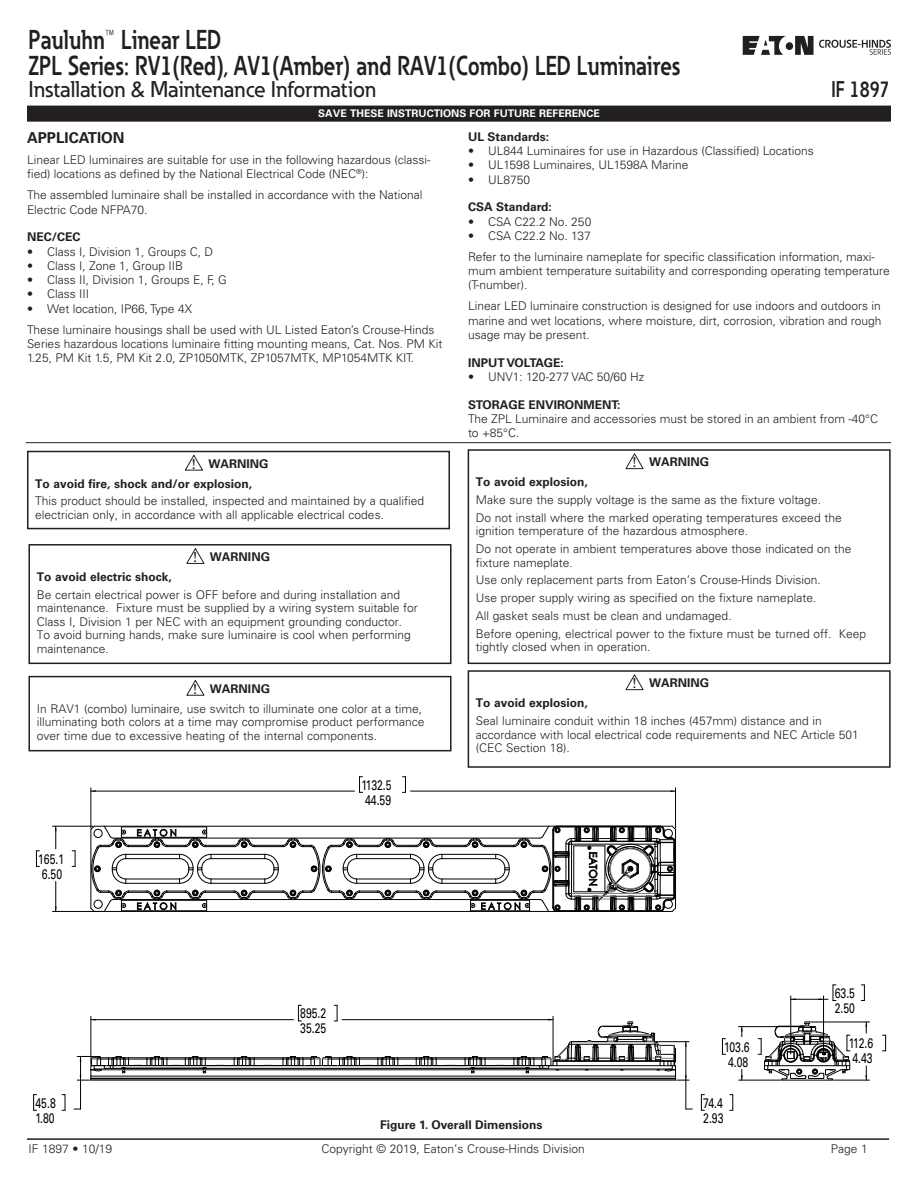
<style>
.page{position:relative;width:918px;height:1188px;background:#fff}
.page>*{position:absolute;margin:0;border:0;box-sizing:border-box;transform-origin:0 0}
.Main_Headline{font:700 27px "Eaton";color:#231f20;scale:.8 1}
.t1{font:500 22.5px "Eaton";color:#231f20}
.Model{font:700 22.5px "Eaton";color:#231f20;scale:.8 1}
.t2{font:700 15px "Univers LT Std";color:#231f20}
.t3{font:14.25px "Georgia";color:#231f20}
.t4{font:13.95px/15.3px "Univers LT Std";color:#000;scale:.75 1}
.text{font:300 12px/13.5px "Univers LT Std";color:#231f20}
.Text_no_bullets{font:300 12px/14.2px "Univers LT Std";color:#231f20}
.text-2{font:700 12px "Univers LT Std";color:#231f20}
.Subhead{font:700 12px "Univers LT Std";color:#231f20}
.Reverse{font:700 10.5px "Univers LT Std";color:#fff}
</style>
<div class="page">
<hr style="left:27px;top:1138px;width:862px;height:2px;background:#231f20">
<div style="left:28px;top:106px;width:862px;height:15px;background:#231f20"></div>
<div style="left:27px;top:106px;width:864px;height:16px;border:2px solid #231f20"></div>
<div style="left:786px;top:42px;width:7px;height:8px;background:#231f20;border-radius:50%"></div>
<svg style="left:743px;top:36px;width:43px;height:19px"></svg>
<svg style="left:795px;top:36px;width:96px;height:19px"></svg>
<div style="left:27px;top:451px;width:423px;height:78px;border:2px solid #231f20"></div>
<svg style="left:185px;top:455px;width:18px;height:16px"></svg>
<div style="left:28px;top:544px;width:424px;height:120px;border:2px solid #231f20"></div>
<svg style="left:186px;top:548px;width:19px;height:16px"></svg>
<div style="left:468px;top:449px;width:423px;height:215px;border:2px solid #231f20"></div>
<svg style="left:625px;top:454px;width:19px;height:16px"></svg>
<div style="left:468px;top:670px;width:423px;height:98px;border:2px solid #231f20"></div>
<svg style="left:625px;top:675px;width:19px;height:16px"></svg>
<div style="left:28px;top:676px;width:424px;height:75px;border:2px solid #231f20"></div>
<svg style="left:186px;top:680px;width:19px;height:16px"></svg>
<hr style="left:26px;top:442px;width:865px;height:1px;background:#231f20">
<svg style="left:90px;top:826px;width:586px;height:86px"></svg>
<svg style="left:359px;top:776px;width:4px;height:17px"></svg>
<svg style="left:402px;top:776px;width:4px;height:17px"></svg>
<hr style="left:91px;top:788px;width:1px;height:40px;background:#000">
<hr style="left:675px;top:788px;width:1px;height:40px;background:#000">
<hr style="left:91px;top:791px;width:264px;height:1px;background:#000">
<hr style="left:410px;top:791px;width:266px;height:1px;background:#000">
<svg style="left:36px;top:851px;width:3px;height:16px"></svg>
<svg style="left:72px;top:851px;width:4px;height:16px"></svg>
<hr style="left:52px;top:826px;width:41px;height:1px;background:#000">
<hr style="left:52px;top:911px;width:51px;height:1px;background:#000">
<svg style="left:55px;top:826px;width:2px;height:23px"></svg>
<svg style="left:55px;top:882px;width:2px;height:29px"></svg>
<svg style="left:33px;top:1094px;width:4px;height:17px"></svg>
<svg style="left:62px;top:1094px;width:4px;height:17px"></svg>
<svg style="left:701px;top:1094px;width:3px;height:17px"></svg>
<svg style="left:730px;top:1094px;width:4px;height:17px"></svg>
<svg style="left:74px;top:1005px;width:618px;height:105px"></svg>
<hr style="left:686px;top:1042px;width:1px;height:38px;background:#000">
<hr style="left:782px;top:1080px;width:50px;height:1px;background:#000">
<svg style="left:883px;top:1035px;width:3px;height:17px"></svg>
<hr style="left:810px;top:1022px;width:60px;height:1px;background:#000">
<hr style="left:833px;top:1080px;width:37px;height:1px;background:#000">
<svg style="left:865px;top:1022px;width:2px;height:11px"></svg>
<svg style="left:865px;top:1066px;width:2px;height:14px"></svg>
<svg style="left:722px;top:1038px;width:3px;height:17px"></svg>
<svg style="left:758px;top:1022px;width:93px;height:58px"></svg>
<hr style="left:739px;top:1026px;width:59px;height:1px;background:#000">
<hr style="left:739px;top:1080px;width:42px;height:1px;background:#000">
<svg style="left:741px;top:1027px;width:2px;height:10px"></svg>
<svg style="left:741px;top:1069px;width:2px;height:11px"></svg>
<svg style="left:861px;top:985px;width:4px;height:16px"></svg>
<hr style="left:790px;top:996px;width:1px;height:58px;background:#000">
<hr style="left:823px;top:996px;width:1px;height:58px;background:#000">
<hr style="left:791px;top:999px;width:33px;height:1px;background:#000">
<svg style="left:819px;top:985px;width:17px;height:16px"></svg>
<p class="Main_Headline" style="left:28px;top:23px;width:243px">Pauluhn™ Linear LED</p>
<p class="Main_Headline" style="left:28px;top:48px;width:817px">ZPL Series: RV1(Red), AV1(Amber) and RAV1(Combo) LED Luminaires</p>
<p class="t1" style="left:28px;top:76px;width:349px">Installation &amp; Maintenance Information</p>
<p class="Reverse" style="left:318px;top:108px;width:283px">SAVE THESE INSTRUCTIONS FOR FUTURE REFERENCE</p>
<p class="Model" style="left:831px;top:75px;width:74px">IF 1897</p>
<p class="t2" style="left:27px;top:129px;width:99px">APPLICATION</p>
<p class="Text_no_bullets" style="left:27px;top:153px;width:405px">Linear LED luminaires are suitable for use in the following hazardous (classi&shy;fied) locations as defined by the National Electrical Code (NEC<sup>®</sup>):</p>
<p class="Text_no_bullets" style="left:27px;top:188px;width:397px">The assembled luminaire shall be installed in accordance with the National<br>Electric Code NFPA70.</p>
<p class="Subhead" style="left:27px;top:230px;width:55px">NEC/CEC</p>
<p class="text" style="left:27px;top:245px;width:188px">• Class I, Division 1, Groups C, D</p>
<p class="text" style="left:27px;top:259px;width:158px">• Class I, Zone 1, Group IIB</p>
<p class="text" style="left:27px;top:273px;width:201px">• Class II, Division 1, Groups E, F, G</p>
<p class="text" style="left:27px;top:287px;width:64px">• Class III</p>
<p class="text" style="left:27px;top:302px;width:167px">• Wet location, IP66, Type 4X</p>
<p class="Text_no_bullets" style="left:27px;top:322px;width:417px">These luminaire housings shall be used with UL Listed Eaton’s Crouse-Hinds<br>Series hazardous locations luminaire fitting mounting means, Cat. Nos. PM Kit<br>1.25, PM Kit 1.5, PM Kit 2.0, ZP1050MTK, ZP1057MTK, MP1054MTK KIT.</p>
<p class="text-2" style="left:208px;top:456px;width:62px">WARNING</p>
<p class="text-2" style="left:35px;top:476px;width:219px">To avoid fire, shock and/or explosion,</p>
<p class="text" style="left:35px;top:494px;width:390px">This product should be installed, inspected and maintained by a qualified electrician only, in accordance with all applicable electrical codes.</p>
<p class="t3" style="left:191px;top:456px;width:6px">!</p>
<p class="t3" style="left:193px;top:549px;width:6px">!</p>
<p class="text-2" style="left:210px;top:550px;width:62px">WARNING</p>
<p class="text-2" style="left:37px;top:570px;width:137px">To avoid electric shock,</p>
<p class="text" style="left:37px;top:588px;width:383px">Be certain electrical power is OFF before and during installation and maintenance. Fixture must be supplied by a wiring system suitable for Class I, Division 1 per NEC with an equipment grounding conductor.<br>To avoid burning hands, make sure luminaire is cool when performing maintenance.</p>
<p class="Subhead" style="left:468px;top:130px;width:83px">UL Standards:</p>
<p class="text" style="left:468px;top:144px;width:347px">• UL844 Luminaires for use in Hazardous (Classified) Locations</p>
<p class="text" style="left:468px;top:158px;width:222px">• UL1598 Luminaires, UL1598A Marine</p>
<p class="text" style="left:468px;top:173px;width:64px">• UL8750</p>
<p class="Subhead" style="left:468px;top:200px;width:85px">CSA Standard:</p>
<p class="text" style="left:468px;top:215px;width:125px">• CSA C22.2 No. 250</p>
<p class="text" style="left:468px;top:229px;width:124px">• CSA C22.2 No. 137</p>
<p class="Text_no_bullets" style="left:468px;top:250px;width:423px">Refer to the luminaire nameplate for specific classification information, maxi&shy;mum ambient temperature suitability and corresponding operating temperature (T-number).</p>
<p class="Text_no_bullets" style="left:468px;top:299px;width:415px;text-align:justify">Linear LED luminaire construction is designed for use indoors and outdoors in marine and wet locations, where moisture, dirt, corrosion, vibration and rough usage may be present.</p>
<p class="Subhead" style="left:468px;top:355px;width:97px">INPUT VOLTAGE:</p>
<p class="text" style="left:468px;top:370px;width:178px">• UNV1: 120-277 VAC 50/60 Hz</p>
<p class="Subhead" style="left:468px;top:397px;width:154px">STORAGE ENVIRONMENT:</p>
<p class="Text_no_bullets" style="left:468px;top:412px;width:412px">The ZPL Luminaire and accessories must be stored in an ambient from -40°C to +85°C.</p>
<p class="t3" style="left:632px;top:454px;width:6px">!</p>
<p class="text-2" style="left:649px;top:455px;width:62px">WARNING</p>
<p class="text-2" style="left:476px;top:475px;width:114px">To avoid explosion,</p>
<p class="text" style="left:476px;top:493px;width:347px">Make sure the supply voltage is the same as the fixture voltage.</p>
<p class="text" style="left:476px;top:511px;width:367px">Do not install where the marked operating temperatures exceed the ignition temperature of the hazardous atmosphere.</p>
<p class="text" style="left:476px;top:542px;width:377px">Do not operate in ambient temperatures above those indicated on the fixture nameplate.</p>
<p class="text" style="left:476px;top:573px;width:347px">Use only replacement parts from Eaton’s Crouse-Hinds Division.</p>
<p class="text" style="left:476px;top:591px;width:342px">Use proper supply wiring as specified on the fixture nameplate.</p>
<p class="text" style="left:476px;top:609px;width:257px">All gasket seals must be clean and undamaged.</p>
<p class="text" style="left:476px;top:627px;width:392px">Before opening, electrical power to the fixture must be turned off. Keep tightly closed when in operation.</p>
<p class="text-2" style="left:649px;top:676px;width:62px">WARNING</p>
<p class="text-2" style="left:210px;top:682px;width:62px">WARNING</p>
<p class="t3" style="left:632px;top:675px;width:6px">!</p>
<p class="text" style="left:37px;top:702px;width:389px">In RAV1 (combo) luminaire, use switch to illuminate one color at a time, illuminating both colors at a time may compromise product performance over time due to excessive heating of the internal components.</p>
<p class="t3" style="left:193px;top:681px;width:6px">!</p>
<p class="text-2" style="left:476px;top:696px;width:114px">To avoid explosion,</p>
<p class="text" style="left:476px;top:714px;width:385px">Seal luminaire conduit within 18 inches (457mm) distance and in accordance with local electrical code requirements and NEC Article 501 (CEC Section 18).</p>
<p class="t4" style="left:38px;top:851px;width:36px">165.1<br>6.50</p>
<p class="t4" style="left:361px;top:777px;width:42px">1132.5<br>44.59</p>
<p class="t4" style="left:300px;top:1006px;width:36px">895.2<br>35.25</p>
<p class="t4" style="left:724px;top:1039px;width:35px">103.6<br>4.08</p>
<p class="t4" style="left:35px;top:1095px;width:29px;line-height:14.9px">45.8<br>1.80</p>
<p class="t4" style="left:703px;top:1095px;width:29px;line-height:14.9px">74.4<br>2.93</p>
<p class="text-2" style="left:380px;top:1118px;width:164px">Figure 1. Overall Dimensions</p>
<p class="t4" style="left:835px;top:985px;width:29px">63.5<br>2.50</p>
<p class="t4" style="left:849px;top:1036px;width:34px">112.6<br>4.43</p>
<p class="text" style="left:28px;top:1142px;width:85px">IF 1897 • 10/19</p>
<p class="text" style="left:322px;top:1142px;width:265px">Copyright © 2019, Eaton’s Crouse-Hinds Division</p>
<p class="text" style="left:831px;top:1142px;width:39px">Page 1</p>
</div>
